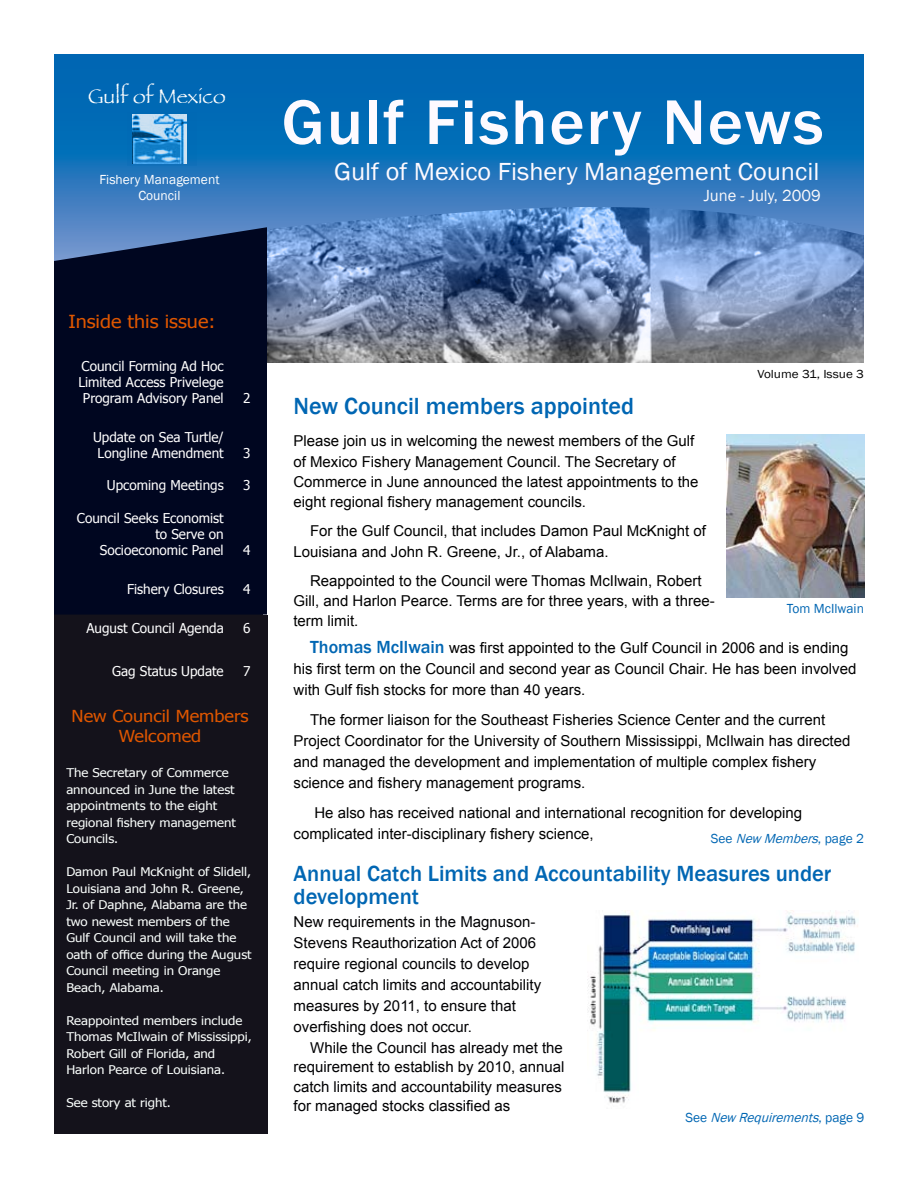
<style>
.page{position:relative;width:918px;height:1188px;background:#fff}
.page>*{position:absolute;margin:0;border:0;box-sizing:border-box;transform-origin:0 0}
.t1{font:500 65.4px "Franklin Gothic";letter-spacing:.025em;color:#fdfaff}
.t2{font:25.35px "Franklin Gothic";color:#fdfaff}
.t3{font:500 24px "Franklin Gothic";color:#0066b3}
.t4{font:500 22.5px/22.5px "Franklin Gothic";color:#0066b3}
.t5{font:21px "Papyrus";color:#fff}
.t6{font:18px "Tahoma";color:#df5600;scale:1.1 1}
.t7{font:16.5px/19.8px "Tahoma";color:#df5600;text-align:center;scale:1.1 1}
.t8{font:16.5px "Franklin Gothic";color:#faf9fb}
.t9{font:15px/20.2px "Arial";color:#000}
.t10{font:15px/21px "Arial";color:#000003}
.t11{font:13.5px/16.2px "Tahoma";color:#fff;text-align:center}
.t12{font:italic 13.5px "Franklin Gothic";color:#0066b3}
.t13{font:13.5px/16.2px "Franklin Gothic";color:#fff;text-align:center}
.t14{font:13.5px "Franklin Gothic";color:#0066b3}
.t15{font:12px/16.5px "Tahoma";color:#fbfffd;scale:1.1 1}
.t16{font:12px "Franklin Gothic";color:#000;scale:1.1 1}
.s1{font-family:"Franklin Gothic";font-weight:500;font-size:18px;color:#0066b3}
.s2{font-style:normal}
</style>
<div class="page">
<div style="left:54px;top:356px;width:213px;height:778px;background:#14121b"></div>
<svg style="left:54px;top:54px;width:810px;height:309px;background:#3879b3"></svg>
<div style="left:54px;top:227px;width:213px;height:388px;background:#000620"></div>
<svg style="left:127px;top:112px;width:70px;height:54px;background:#4396d0"></svg>
<img style="left:726px;top:435px;width:138px;height:163px">
<img style="left:587px;top:910px;width:271px;height:193px">
<h3 class="t5" style="left:88px;top:83px;width:139px">Gulf of Mexico</h3>
<p class="t13" style="left:99px;top:172px;width:122px">Fishery Management<br>Council</p>
<h1 class="t1" style="left:282px;top:82px;width:544px">Gulf Fishery News</h1>
<h2 class="t2" style="left:334px;top:156px;width:487px">Gulf of Mexico Fishery Management Council</h2>
<p class="t8" style="left:704px;top:185px;width:118px">June - July, 2009</p>
<p class="t6" style="left:68px;top:309px;width:135px">Inside this issue:</p>
<p class="t11" style="left:78px;top:357px;width:147px">Council Forming Ad Hoc<br>Limited Access Privelege<br>Program Advisory Panel</p>
<p class="t11" style="left:93px;top:428px;width:132px">Update on Sea Turtle/<br>Longline Amendment</p>
<p class="t11" style="left:107px;top:477px;width:118px">Upcoming Meetings</p>
<p class="t11" style="left:77px;top:509px;width:148px;text-align:right">Council Seeks Economist to Serve on<br>Socioeconomic Panel</p>
<p class="t11" style="left:243px;top:389px;width:9px">2</p>
<p class="t11" style="left:243px;top:444px;width:9px">3</p>
<p class="t11" style="left:243px;top:477px;width:9px">3</p>
<p class="t11" style="left:243px;top:541px;width:9px">4</p>
<p class="t11" style="left:127px;top:580px;width:98px">Fishery Closures</p>
<p class="t11" style="left:243px;top:580px;width:9px">4</p>
<p class="t11" style="left:87px;top:620px;width:139px">August Council Agenda</p>
<p class="t11" style="left:243px;top:620px;width:9px">6</p>
<p class="t11" style="left:112px;top:662px;width:113px">Gag Status Update</p>
<p class="t11" style="left:243px;top:662px;width:9px">7</p>
<p class="t7" style="left:72px;top:705px;width:163px">New Council Members<br>Welcomed</p>
<p class="t15" style="left:66px;top:764px;width:156px">The Secretary of Commerce announced in June the latest appointments to the eight regional fishery management<br>Councils.</p>
<p class="t15" style="left:66px;top:863px;width:170px">Damon Paul McKnight of Slidell,<br>Louisiana and John R. Greene,<br>Jr. of Daphne, Alabama are the two newest members of the<br>Gulf Council and will take the oath of office during the August<br>Council meeting in Orange<br>Beach, Alabama.</p>
<p class="t15" style="left:66px;top:1012px;width:170px">Reappointed members include<br>Thomas McIlwain of Mississippi,<br>Robert Gill of Florida, and<br>Harlon Pearce of Louisiana.</p>
<p class="t15" style="left:66px;top:1094px;width:97px">See story at right.</p>
<p class="t16" style="left:757px;top:367px;width:98px">Volume 31, Issue 3</p>
<h3 class="t3" style="left:294px;top:391px;width:342px">New Council members appointed</h3>
<p class="t9" style="left:293px;top:431px;width:407px">Please join us in welcoming the newest members of the Gulf of Mexico Fishery Management Council. The Secretary of Commerce in June announced the latest appointments to the eight regional fishery management councils.</p>
<p class="t9" style="left:293px;top:521px;width:414px;text-indent:17px">For the Gulf Council, that includes Damon Paul McKnight of<br>Louisiana and John R. Greene, Jr., of Alabama.</p>
<p class="t9" style="left:293px;top:571px;width:423px;text-indent:17px">Reappointed to the Council were Thomas McIlwain, Robert<br>Gill, and Harlon Pearce. Terms are for three years, with a three&shy;term limit.</p>
<p class="t9" style="left:294px;top:637px;width:564px;line-height:21px;text-indent:17px"><span class="s1">Thomas McIlwain</span> was first appointed to the Gulf Council in 2006 and is ending his first term on the Council and second year as Council Chair. He has been involved with Gulf fish stocks for more than 40 years.</p>
<p class="t9" style="left:294px;top:709px;width:558px;line-height:21px;text-indent:16px">The former liaison for the Southeast Fisheries Science Center and the current Project Coordinator for the University of Southern Mississippi, McIlwain has directed and managed the development and implementation of multiple complex fishery science and fishery management programs.</p>
<p class="t9" style="left:294px;top:802px;width:510px;line-height:21px;text-indent:21px">He also has received national and international recognition for developing complicated inter-disciplinary fishery science,</p>
<p class="t14" style="left:787px;top:600px;width:79px">Tom McIlwain</p>
<p class="t12" style="left:711px;top:830px;width:155px"><span class="s2">S e e</span> New Members<span class="s2">, p a g e 2</span></p>
<h3 class="t4" style="left:294px;top:863px;width:539px">Annual Catch Limits and Accountability Measures under development</h3>
<p class="t10" style="left:294px;top:911px;width:249px">New requirements in the Magnuson-Stevens Reauthorization Act of 2006 require regional councils to develop annual catch limits and accountability measures by 2011, to ensure that overfishing does not occur.</p>
<p class="t10" style="left:294px;top:1038px;width:272px;line-height:19.5px;text-indent:17px">While the Council has already met the requirement to establish by 2010, annual catch limits and accountability measures for managed stocks classified as</p>
<p class="t12" style="left:685px;top:1109px;width:180px"><span class="s2">S e e</span> New Requirements<span class="s2">, p a g e 9</span></p>
</div>
